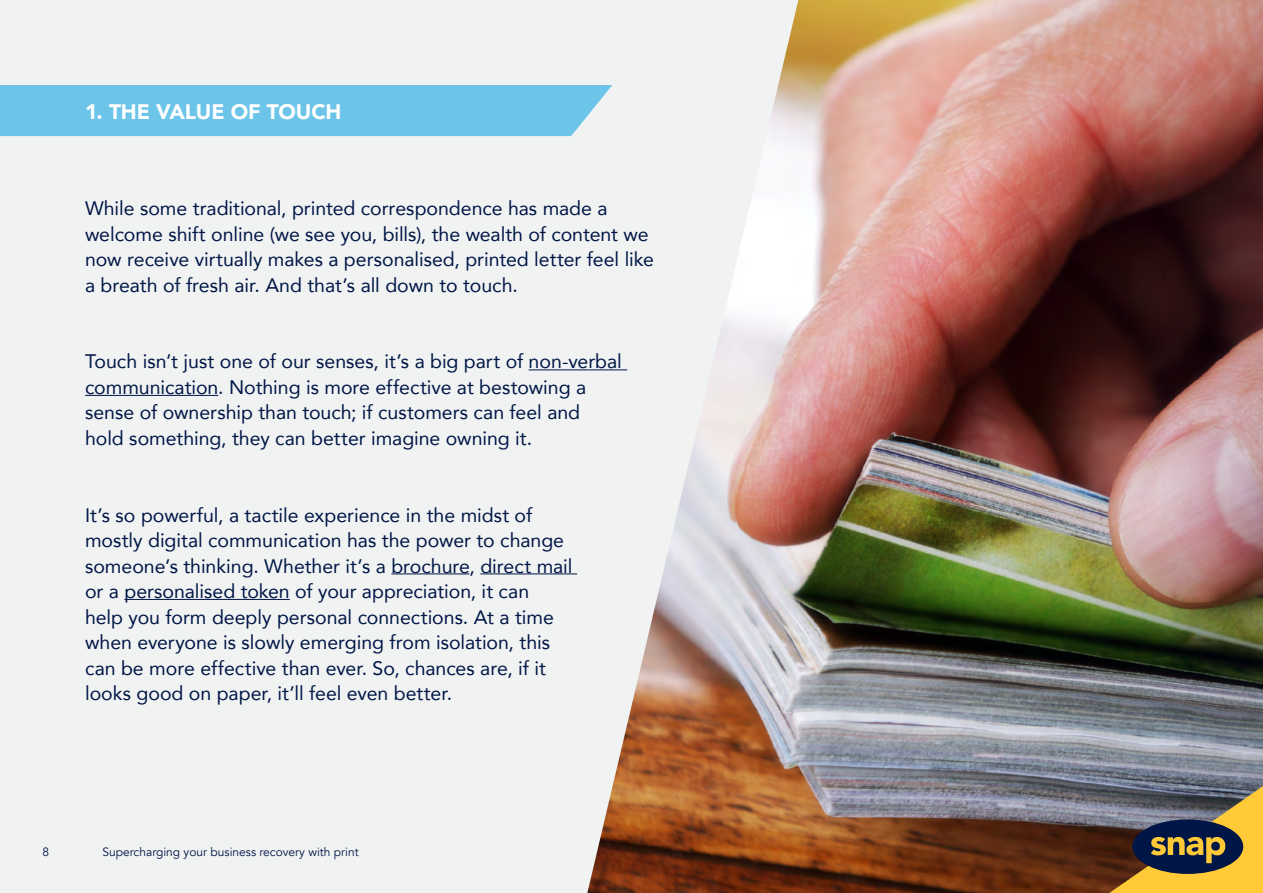
<style>
.page{position:relative;width:1263px;height:893px;background:#f1f2f2}
.page>*{position:absolute;margin:0;border:0;box-sizing:border-box;transform-origin:0 0}
.t1{font:900 21px "Avenir";letter-spacing:-.005em;color:#fff}
.t2{font:19.5px/25.5px "Avenir";color:#001647}
.t3{font:12px "Avenir";color:#001647}
</style>
<div class="page">
<hr style="left:529px;top:369px;width:98px;height:1px;background:#001647">
<hr style="left:85px;top:395px;width:133px;height:1px;background:#001647">
<hr style="left:391px;top:573px;width:78px;height:1px;background:#001647">
<hr style="left:480px;top:573px;width:97px;height:1px;background:#001647">
<hr style="left:124px;top:599px;width:166px;height:1px;background:#001647">
<div style="left:0;top:85px;width:587px;height:51px;background:#6cc5e9"></div>
<img style="left:587px;top:0;width:312px;height:893px">
<img style="left:899px;top:0;width:364px;height:893px">
<svg style="left:1109px;top:786px;width:154px;height:107px;background:#837148"></svg>
<p class="t1" style="left:85px;top:93px;width:258px">1. THE VALUE OF TOUCH</p>
<p class="t2" style="left:85px;top:195px;width:570px">While some traditional, printed correspondence has made a welcome shift online (we see you, bills), the wealth of content we now receive virtually makes a personalised, printed letter feel like a breath of fresh air. And that’s all down to touch.</p>
<p class="t2" style="left:85px;top:348px;width:538px">Touch isn’t just one of our senses, it’s a big part of non-verbal communication. Nothing is more effective at bestowing a sense of ownership than touch; if customers can feel and hold something, they can better imagine owning it.</p>
<p class="t2" style="left:85px;top:501px;width:489px">It’s so powerful, a tactile experience in the midst of mostly digital communication has the power to change someone’s thinking. Whether it’s a brochure, direct mail or a personalised token of your appreciation, it can<br>help you form deeply personal connections. At a time when everyone is slowly emerging from isolation, this can be more effective than ever. So, chances are, if it looks good on paper, it’ll feel even better.</p>
<p class="t3" style="left:43px;top:844px;width:8px">8</p>
<p class="t3" style="left:103px;top:844px;width:258px">Supercharging your business recovery with print</p>
</div>
